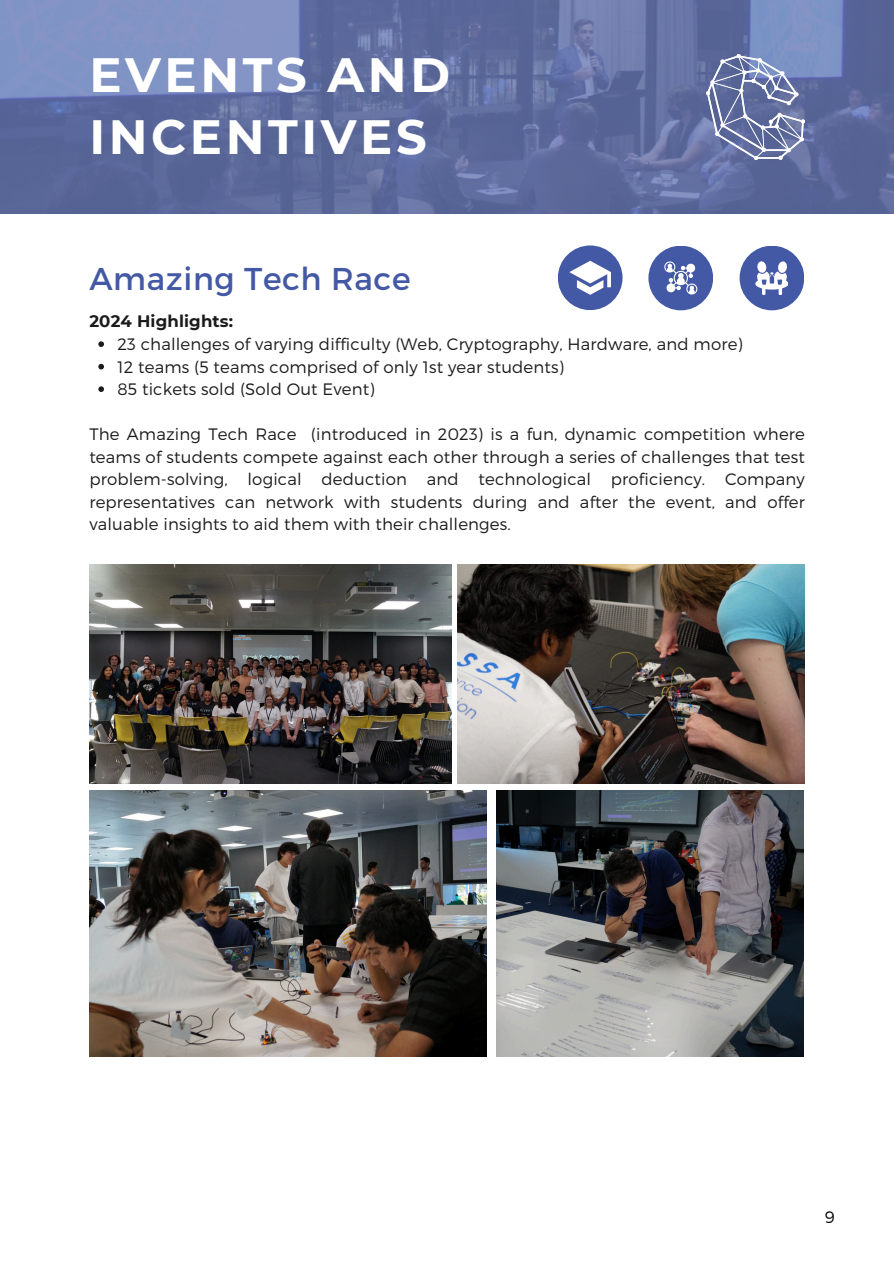
<style>
.page{position:relative;width:894px;height:1264px;background:#fff}
.page>*{position:absolute;margin:0;border:0;box-sizing:border-box;transform-origin:0 0}
.t1{font:700 48px/61.8px "Montserrat";letter-spacing:.075em;color:#fff}
.t2{font:31.5px "Montserrat";letter-spacing:.02em;color:#4459a5}
.t3{font:300 16.5px/22.5px "Montserrat";letter-spacing:.01em;color:#1b1b1b;text-align:justify}
.t4{font:700 16.5px "Montserrat";letter-spacing:.01em;color:#1b1b1b}
.t5{font:300 16.5px "Montserrat";color:#000}
</style>
<div class="page">
<img style="left:0;top:0;width:893px;height:214px">
<img style="left:706px;top:54px;width:98px;height:106px">
<div style="left:739px;top:246px;width:65px;height:64px;background:#4459a5;border-radius:50%"></div>
<svg style="left:755px;top:261px;width:32px;height:34px"></svg>
<div style="left:557px;top:245px;width:65px;height:65px;background:#4459a5;border-radius:50%"></div>
<svg style="left:569px;top:261px;width:41px;height:33px"></svg>
<div style="left:648px;top:246px;width:65px;height:64px;background:#4459a5;border-radius:50%"></div>
<svg style="left:664px;top:261px;width:33px;height:33px"></svg>
<img style="left:89px;top:565px;width:363px;height:218px">
<img style="left:89px;top:790px;width:397px;height:266px">
<img style="left:496px;top:790px;width:307px;height:266px">
<img style="left:457px;top:565px;width:347px;height:218px">
<svg style="left:98px;top:341px;width:6px;height:6px"></svg>
<svg style="left:98px;top:364px;width:6px;height:5px"></svg>
<svg style="left:98px;top:386px;width:6px;height:6px"></svg>
<p class="t1" style="left:89px;top:44px;width:362px">EVENTS AND<br>INCENTIVES</p>
<p class="t2" style="left:89px;top:258px;width:322px">Amazing Tech Race</p>
<h1 class="t4" style="left:89px;top:311px;width:145px">2024 Highlights:</h1>
<p class="t3" style="left:117px;top:332px;width:626px">23 challenges of varying difficulty (Web, Cryptography, Hardware, and more)</p>
<p class="t3" style="left:117px;top:355px;width:448px">12 teams (5 teams comprised of only 1st year students)</p>
<p class="t3" style="left:117px;top:377px;width:258px">85 tickets sold (Sold Out Event)</p>
<p class="t3" style="left:89px;top:422px;width:717px">The Amazing Tech Race (introduced in 2023) is a fun, dynamic competition where teams of students compete against each other through a series of challenges that test problem-solving, logical deduction and technological proficiency. Company representatives can network with students during and after the event, and offer valuable insights to aid them with their challenges.</p>
<h2 class="t5" style="left:824px;top:1206px;width:11px">9</h2>
</div>
